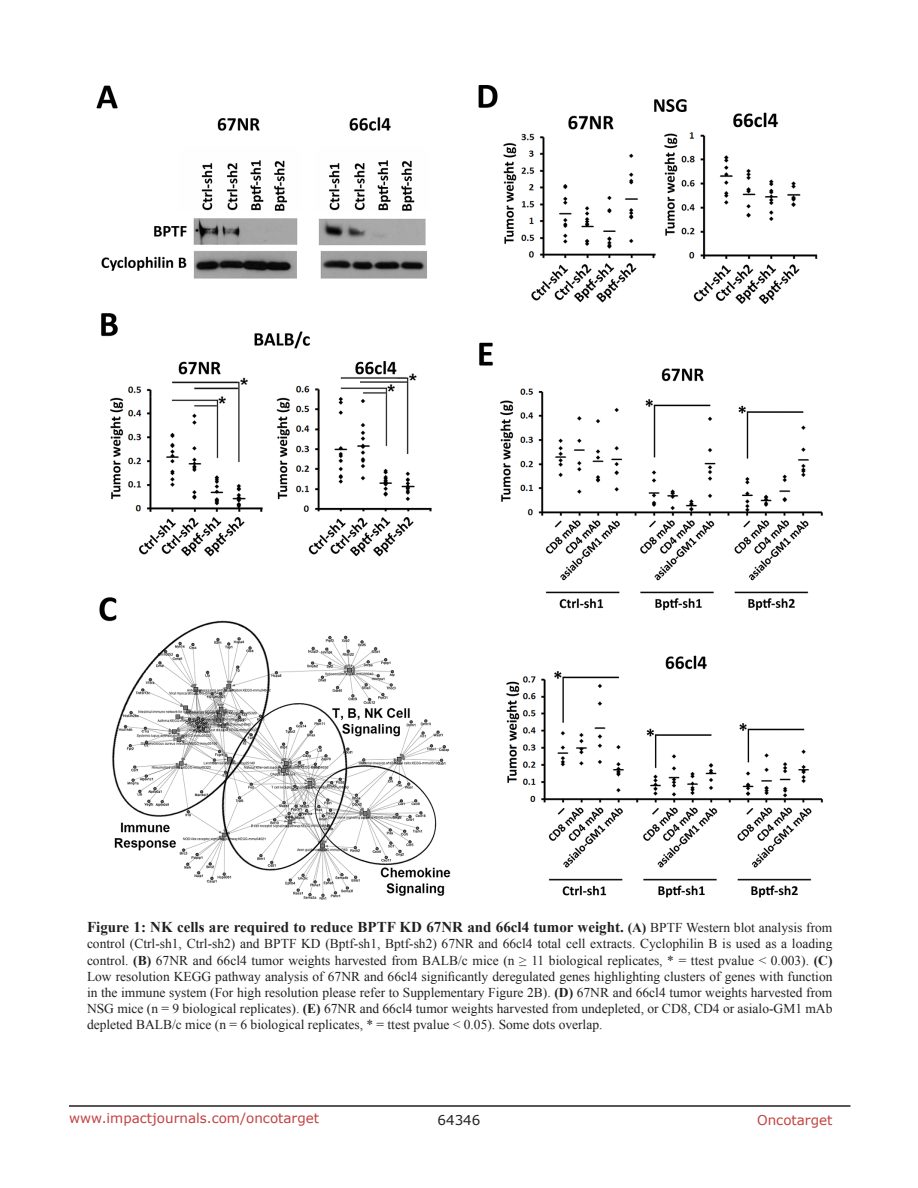
<style>
.page{position:relative;width:918px;height:1188px;background:#fff}
.page>*{position:absolute;margin:0;border:0;box-sizing:border-box;transform-origin:0 0}
.figuretext{font:700 15px "Times New Roman";color:#231f20}
.figuretext-2{font:13.5px/16.2px "Times New Roman";color:#231f20;text-align:justify}
.t1{font:13.5px "Verdana";color:#c24141}
.t2{font:13.5px "Verdana";color:#231f20}
.s1{font-size:13.5px}
.s2{font-weight:400;font-size:13.5px}
.s3{font-weight:700}
</style>
<div class="page">
<hr style="left:69px;top:1105px;width:781px;height:2px;background:#231f20">
<img style="left:96px;top:85px;width:727px;height:815px">
<p class="figuretext" style="left:87px;top:917px;width:747px">Figure 1: NK cells are required to reduce BPTF KD 67NR and 66cl4 tumor weight. <span class="s1">(A)</span> <span class="s2">BPTF Western blot analysis from</span></p>
<p class="figuretext-2" style="left:87px;top:936px;width:747px">control (Ctrl-sh1, Ctrl-sh2) and BPTF KD (Bptf-sh1, Bptf-sh2) 67NR and 66cl4 total cell extracts. Cyclophilin B is used as a loading control. <span class="s3">(B)</span> 67NR and 66cl4 tumor weights harvested from BALB/c mice (n ≥ 11 biological replicates, * = ttest pvalue &lt; 0.003). <span class="s3">(C)<br></span>Low resolution KEGG pathway analysis of 67NR and 66cl4 significantly deregulated genes highlighting clusters of genes with function in the immune system (For high resolution please refer to Supplementary Figure 2B). <span class="s3">(D)</span> 67NR and 66cl4 tumor weights harvested from NSG mice (n = 9 biological replicates). <span class="s3">(E)</span> 67NR and 66cl4 tumor weights harvested from undepleted, or CD8, CD4 or asialo-GM1 mAb depleted BALB/c mice (n = 6 biological replicates, * = ttest pvalue &lt; 0.05). Some dots overlap.</p>
<p class="t1" style="left:69px;top:1109px;width:252px">www.impactjournals.com/oncotarget</p>
<p class="t2" style="left:438px;top:1111px;width:44px">64346</p>
<p class="t1" style="left:757px;top:1111px;width:77px">Oncotarget</p>
</div>
